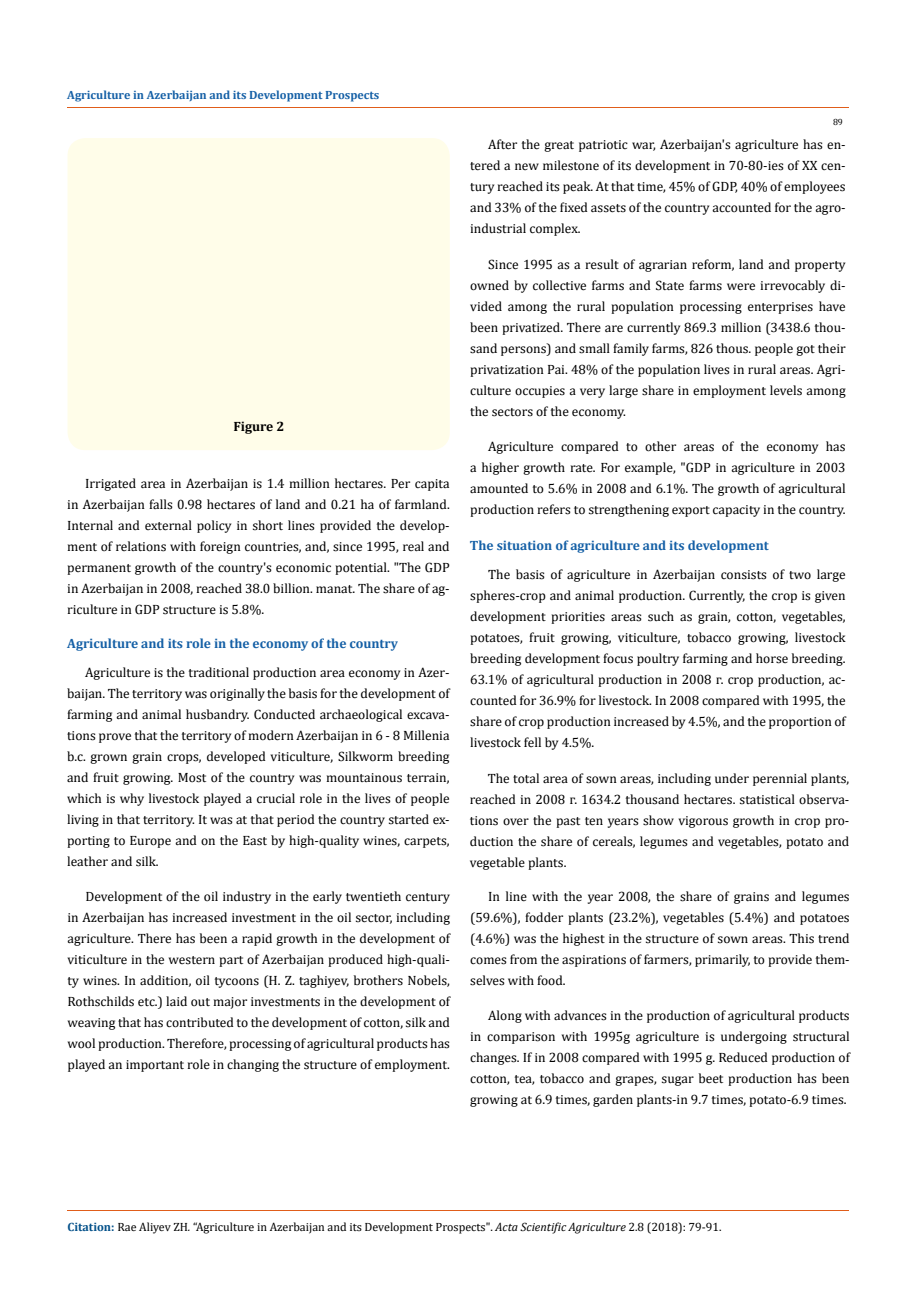
<style>
.page{position:relative;width:917px;height:1316px;background:#fff}
.page>*{position:absolute;margin:0;border:0;box-sizing:border-box;transform-origin:0 0}
.t1{font:13.5px/21px "Cambria";color:#000;text-align:justify}
.t2{font:700 13.5px "Cambria";color:#1560a6}
.t3{font:700 13.5px "Cambria";color:#000}
.t4{font:12px "Cambria";color:#000}
.t5{font:700 12px "Cambria";color:#1560a6}
.t6{font:9px "Cambria";color:#000}
.s1{font-weight:700;color:#035089}
.s2{font-style:italic}
</style>
<div class="page">
<hr style="left:67px;top:1210px;width:782px;height:1px;background:#e05d1a">
<hr style="left:67px;top:107px;width:782px;height:1px;background:#e05d1a">
<div style="left:67px;top:138px;width:383px;height:312px;background:#fffde9;border-radius:18px"></div>
<p class="t5" style="left:67px;top:87px;width:314px">Agriculture in Azerbaijan and its Development Prospects</p>
<p class="t3" style="left:233px;top:416px;width:52px">Figure 2</p>
<p class="t1" style="left:67px;top:473px;width:384px;text-indent:18px">Irrigated area in Azerbaijan is 1.4 million hectares. Per capita in Azerbaijan falls 0.98 hectares of land and 0.21 ha of farmland.<br>Internal and external policy in short lines provided the develop&shy;ment of relations with foreign countries, and, since 1995, real and permanent growth of the country's economic potential. "The GDP in Azerbaijan in 2008, reached 38.0 billion. manat. The share of ag&shy;riculture in GDP structure is 5.8%.</p>
<p class="t2" style="left:67px;top:633px;width:332px">Agriculture and its role in the economy of the country</p>
<p class="t1" style="left:67px;top:661px;width:384px;text-indent:18px">Agriculture is the traditional production area economy in Azer&shy;baijan. The territory was originally the basis for the development of farming and animal husbandry. Conducted archaeological excava&shy;tions prove that the territory of modern Azerbaijan in 6 - 8 Millenia b.c. grown grain crops, developed viticulture, Silkworm breeding and fruit growing. Most of the country was mountainous terrain, which is why livestock played a crucial role in the lives of people living in that territory. It was at that period the country started ex&shy;porting to Europe and on the East by high-quality wines, carpets, leather and silk.</p>
<p class="t1" style="left:67px;top:886px;width:384px;text-indent:18px">Development of the oil industry in the early twentieth century in Azerbaijan has increased investment in the oil sector, including agriculture. There has been a rapid growth in the development of viticulture in the western part of Azerbaijan produced high-quali&shy;ty wines. In addition, oil tycoons (H. Z. taghiyev, brothers Nobels, Rothschilds etc.) laid out major investments in the development of weaving that has contributed to the development of cotton, silk and wool production. Therefore, processing of agricultural products has played an important role in changing the structure of employment.</p>
<p class="t6" style="left:833px;top:117px;width:11px">89</p>
<p class="t1" style="left:470px;top:133px;width:377px;text-indent:18px">After the great patriotic war, Azerbaijan's agriculture has en&shy;tered a new milestone of its development in 70-80-ies of XX cen&shy;tury reached its peak. At that time, 45% of GDP, 40% of employees and 33% of the fixed assets of the country accounted for the agro&shy;industrial complex.</p>
<p class="t1" style="left:470px;top:254px;width:377px;text-indent:18px">Since 1995 as a result of agrarian reform, land and property owned by collective farms and State farms were irrevocably di&shy;vided among the rural population processing enterprises have been privatized. There are currently 869.3 million (3438.6 thou&shy;sand persons) and small family farms, 826 thous. people got their privatization Pai. 48% of the population lives in rural areas. Agri&shy;culture occupies a very large share in employment levels among the sectors of the economy.</p>
<p class="t1" style="left:470px;top:436px;width:377px;text-indent:18px">Agriculture compared to other areas of the economy has a higher growth rate. For example, "GDP in agriculture in 2003 amounted to 5.6% in 2008 and 6.1%. The growth of agricultural production refers to strengthening export capacity in the country.</p>
<p class="t2" style="left:470px;top:536px;width:300px">The situation of agriculture and its development</p>
<p class="t1" style="left:470px;top:564px;width:377px;text-indent:18px">The basis of agriculture in Azerbaijan consists of two large spheres-crop and animal production. Currently, the crop is given development priorities areas such as grain, cotton, vegetables, potatoes, fruit growing, viticulture, tobacco growing, livestock breeding development focus poultry farming and horse breeding.<br>63.1% of agricultural production in 2008 г. crop production, ac&shy;counted for 36.9% for livestock. In 2008 compared with 1995, the share of crop production increased by 4.5%, and the proportion of livestock fell by 4.5%.</p>
<p class="t1" style="left:470px;top:767px;width:381px;text-indent:18px">The total area of sown areas, including under perennial plants, reached in 2008 г. 1634.2 thousand hectares. statistical observa&shy;tions over the past ten years show vigorous growth in crop pro&shy;duction the share of cereals, legumes and vegetables, potato and vegetable plants.</p>
<p class="t1" style="left:470px;top:886px;width:381px;text-indent:18px">In line with the year 2008, the share of grains and legumes (59.6%), fodder plants (23.2%), vegetables (5.4%) and potatoes (4.6%) was the highest in the structure of sown areas. This trend comes from the aspirations of farmers, primarily, to provide them&shy;selves with food.</p>
<p class="t1" style="left:470px;top:1004px;width:381px;text-indent:18px">Along with advances in the production of agricultural products in comparison with 1995g agriculture is undergoing structural changes. If in 2008 compared with 1995 g. Reduced production of cotton, tea, tobacco and grapes, sugar beet production has been growing at 6.9 times, garden plants-in 9.7 times, potato-6.9 times.</p>
<p class="t4" style="left:67px;top:1220px;width:655px"><span class="s1">Citation:</span> Rae Aliyev ZH<span class="s2">.</span> “Agriculture in Azerbaijan and its Development Prospects". <span class="s2">Acta Scientific Agriculture</span> 2.8 (2018): 79-91.</p>
</div>
